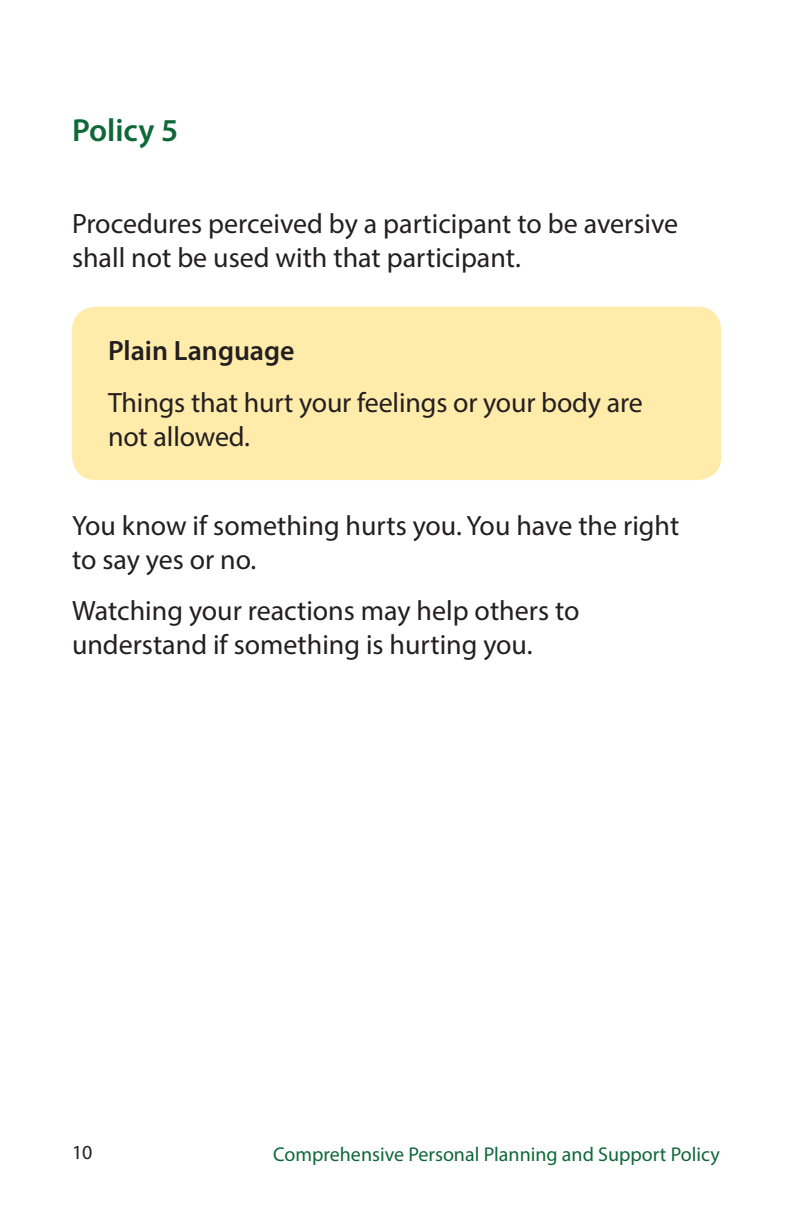
<style>
.page{position:relative;width:792px;height:1224px;background:#fff}
.page>*{position:absolute;margin:0;border:0;box-sizing:border-box;transform-origin:0 0}
.Main_Headings_-_Myri{font:600 32px "Myriad Pro";color:#0f6838}
.Body_text_-_Myriad_P{font:28px/33.6px "Myriad Pro";color:#231f20}
.Body_text_-_Myriad_P-2{font:600 28px "Myriad Pro";color:#231f20}
.t1{font:20px "Myriad Pro";color:#0f6838}
.t2{font:20px "Myriad Pro";color:#231f20}
</style>
<div class="page">
<div style="left:72px;top:307px;width:649px;height:173px;background:#ffebaa;border-radius:24px"></div>
<p class="Main_Headings_-_Myri" style="left:72px;top:110px;width:108px">Policy 5</p>
<p class="Body_text_-_Myriad_P" style="left:72px;top:207px;width:608px">Procedures perceived by a participant to be aversive shall not be used with that participant.</p>
<p class="Body_text_-_Myriad_P-2" style="left:108px;top:333px;width:188px">Plain Language</p>
<p class="Body_text_-_Myriad_P" style="left:108px;top:385px;width:536px">Things that hurt your feelings or your body are not allowed.</p>
<p class="Body_text_-_Myriad_P" style="left:72px;top:509px;width:609px">You know if something hurts you. You have the right to say yes or no.</p>
<p class="Body_text_-_Myriad_P" style="left:72px;top:594px;width:509px">Watching your reactions may help others to understand if something is hurting you.</p>
<p class="t2" style="left:72px;top:1140px;width:22px">10</p>
<p class="t1" style="left:273px;top:1141px;width:448px">Comprehensive Personal Planning and Support Policy</p>
</div>
